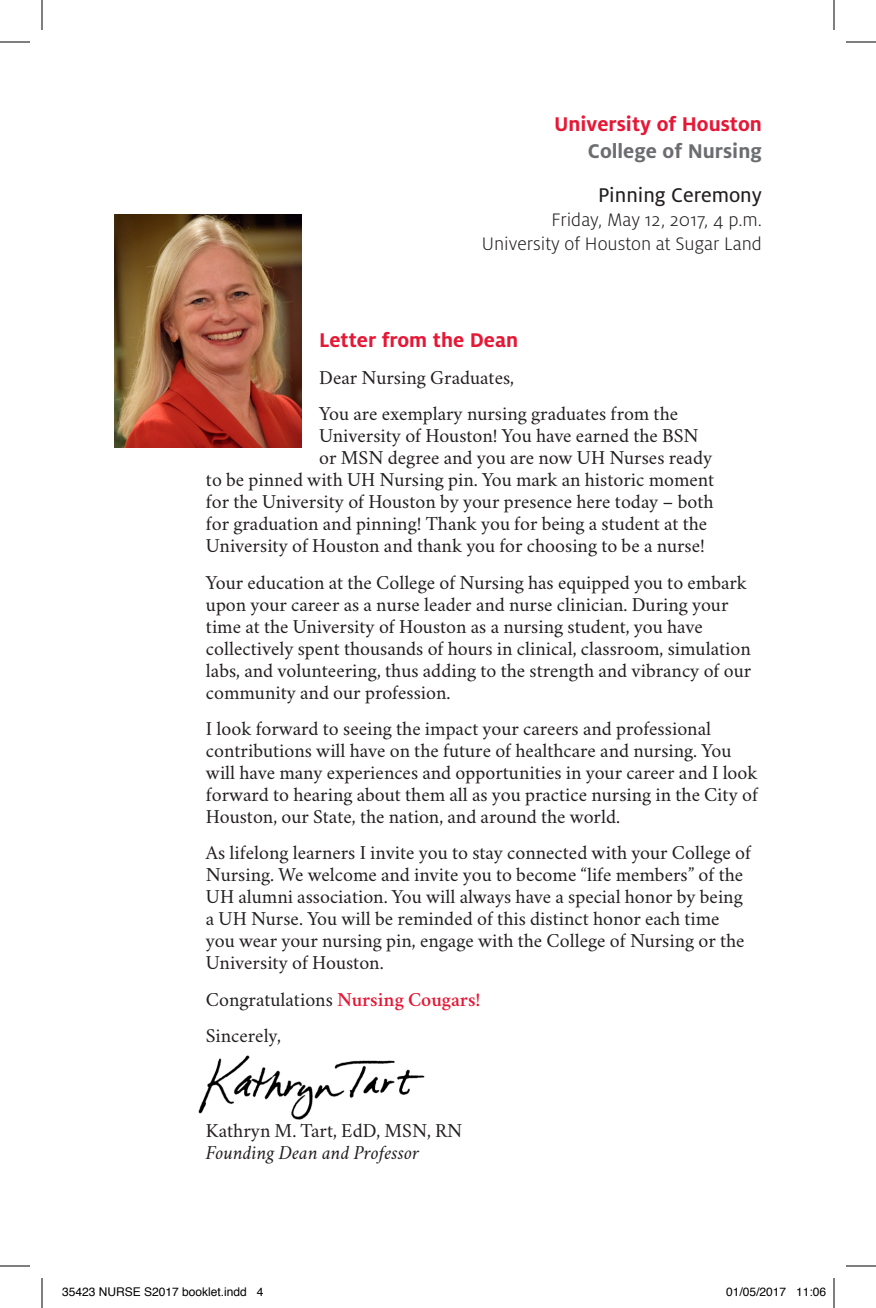
<style>
.page{position:relative;width:876px;height:1308px;background:#fff}
.page>*{position:absolute;margin:0;border:0;box-sizing:border-box;transform-origin:0 0}
.t1{font:700 22px "Milo OT";color:#e51836}
.t2{font:700 22px "Milo OT";color:#6c6d70}
.t3{font:22px "Milo OT Text";color:#231f20}
.t4{font:20px/22px "Crimson";color:#231f20}
.t5{font:300 20px/24px "Milo OT";color:#231f20;text-align:right}
.t6{font:italic 20px "Crimson";color:#231f20}
.t7{font:12px "Helvetica";color:#000}
.s1{font-weight:600;color:#e51836}
</style>
<div class="page">
<img style="left:198px;top:1055px;width:227px;height:65px">
<img style="left:114px;top:214px;width:187px;height:233px">
<hr style="left:0;top:42px;width:30px;height:1px;background:#000">
<hr style="left:846px;top:42px;width:30px;height:1px;background:#000">
<hr style="left:0;top:1266px;width:30px;height:1px;background:#000">
<hr style="left:846px;top:1266px;width:30px;height:1px;background:#000">
<hr style="left:42px;top:0;width:1px;height:30px;background:#000">
<hr style="left:42px;top:1278px;width:1px;height:30px;background:#000">
<hr style="left:834px;top:0;width:1px;height:30px;background:#000">
<hr style="left:834px;top:1278px;width:1px;height:30px;background:#000">
<p class="t1" style="left:554px;top:112px;width:209px">University of Houston</p>
<p class="t2" style="left:588px;top:139px;width:176px">College of Nursing</p>
<p class="t3" style="left:598px;top:183px;width:165px">Pinning Ceremony</p>
<p class="t5" style="left:482px;top:208px;width:282px">Friday, May 12, 2017, 4 p.m.<br>University of Houston at Sugar Land</p>
<p class="t1" style="left:319px;top:328px;width:200px">Letter from the Dean</p>
<p class="t4" style="left:319px;top:357px;width:361px;line-height:36.4px">Dear Nursing Graduates,<br>You are exemplary nursing graduates from the</p>
<p class="t4" style="left:319px;top:422px;width:381px">University of Houston! You have earned the BSN</p>
<p class="t4" style="left:319px;top:444px;width:395px">or MSN degree and you are now UH Nurses ready</p>
<p class="t4" style="left:206px;top:466px;width:510px">to be pinned with UH Nursing pin. You mark an historic moment</p>
<p class="t4" style="left:206px;top:488px;width:509px">for the University of Houston by your presence here today – both</p>
<p class="t4" style="left:206px;top:510px;width:503px">for graduation and pinning! Thank you for being a student at the</p>
<p class="t4" style="left:206px;top:532px;width:500px">University of Houston and thank you for choosing to be a nurse!</p>
<p class="t4" style="left:206px;top:569px;width:547px">Your education at the College of Nursing has equipped you to embark upon your career as a nurse leader and nurse clinician. During your time at the University of Houston as a nursing student, you have collectively spent thousands of hours in clinical, classroom, simulation labs, and volunteering, thus adding to the strength and vibrancy of our community and our profession.</p>
<p class="t4" style="left:206px;top:715px;width:554px">I look forward to seeing the impact your careers and professional contributions will have on the future of healthcare and nursing. You will have many experiences and opportunities in your career and I look forward to hearing about them all as you practice nursing in the City of Houston, our State, the nation, and around the world.</p>
<p class="t4" style="left:206px;top:840px;width:547px">As lifelong learners I invite you to stay connected with your College of Nursing. We welcome and invite you to become “life members” of the UH alumni association. You will always have a special honor by being a UH Nurse. You will be reminded of this distinct honor each time you wear your nursing pin, engage with the College of Nursing or the University of Houston.</p>
<p class="t4" style="left:206px;top:979px;width:276px;line-height:36.4px">Congratulations <span class="s1">Nursing Cougars!<br></span>Sincerely,</p>
<p class="t4" style="left:206px;top:1117px;width:258px">Kathryn M. Tart, EdD, MSN, RN</p>
<p class="t6" style="left:206px;top:1140px;width:215px">Founding Dean and Professor</p>
<p class="t7" style="left:62px;top:1283px;width:203px">35423 NURSE S2017 booklet.indd 4</p>
<p class="t7" style="left:726px;top:1283px;width:102px">01/05/2017 11:06</p>
</div>
